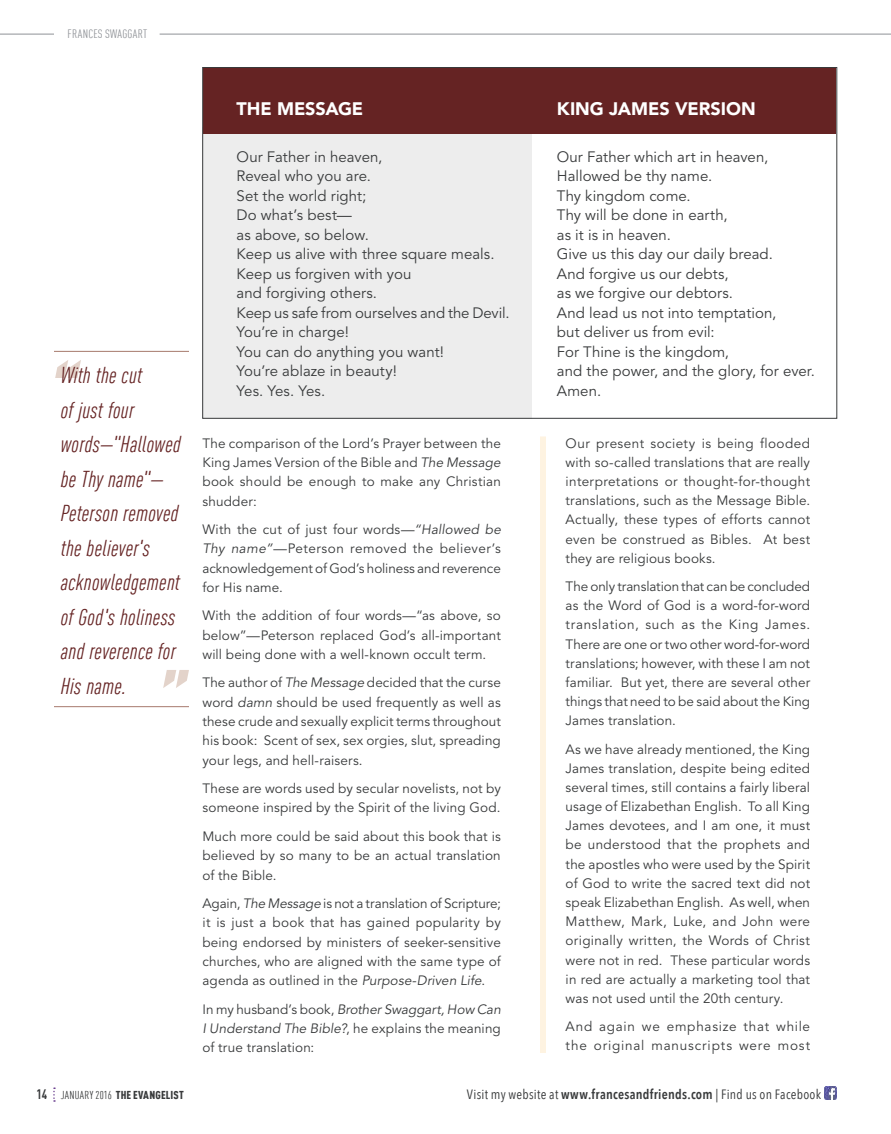
<style>
.page{position:relative;width:891px;height:1134px;background:#fff}
.page>*{position:absolute;margin:0;border:0;box-sizing:border-box;transform-origin:0 0}
.t1{font:italic condensed 22.5px/34.5px "DIN Offc";letter-spacing:.015em;color:#652323}
.t2{font:900 18px "Avenir LT Std";letter-spacing:-.005em;color:#fff}
.t3{font:15px/19.5px "Avenir LT Std";letter-spacing:.005em;color:#383a3b}
.t4{font:13.5px/19.2px "Avenir LT Std";letter-spacing:.01em;color:#383a3b;text-align:justify}
.t5{font:13.5px "Avenir Next Condensed";letter-spacing:.02em;color:#383a3b}
.t6{font:13.5px/19.2px "Avenir LT Std";letter-spacing:.055em;color:#383a3b}
.t7{font:condensed 12px "DIN Offc";letter-spacing:.02em;color:#8e9196}
.t8{font:900 condensed 11.25px "DIN Offc";letter-spacing:.015em;color:#383a3b}
.s1{font-weight:700;font-size:13.5px}
.s2{font-weight:400}
.s3{font-style:italic}
.s4{font-weight:600}
</style>
<div class="page">
<hr style="left:160px;top:34px;width:731px;height:1px;background:#8e9196">
<hr style="left:0;top:34px;width:54px;height:1px;background:#8e9196">
<div style="left:202px;top:127px;width:330px;height:291px;background:#ededed"></div>
<div style="left:203px;top:68px;width:633px;height:66px;background:#652323"></div>
<div style="left:540px;top:436px;width:6px;height:617px;background:#fef3e1"></div>
<svg style="left:824px;top:1087px;width:13px;height:13px"></svg>
<svg style="left:55px;top:360px;width:26px;height:18px"></svg>
<hr style="left:54px;top:351px;width:135px;height:1px;background:#a77a6d">
<hr style="left:54px;top:706px;width:135px;height:1px;background:#a77a6d">
<svg style="left:163px;top:670px;width:26px;height:18px"></svg>
<svg style="left:53px;top:1088px;width:2px;height:14px"></svg>
<p class="t7" style="left:68px;top:27px;width:81px">FRANCES SWAGGART</p>
<h1 class="t1" style="left:61px;top:358px;width:122px">With the cut<br>of just four words—"Hallowed be Thy name"—<br>Peterson removed the believer's acknowledgement of God's holiness and reverence for<br>His name.</h1>
<p class="t8" style="left:37px;top:1088px;width:149px"><span class="s1">14</span> <span class="s2">JANUARY 2016</span> THE EVANGELIST</p>
<h2 class="t2" style="left:237px;top:98px;width:128px">THE MESSAGE</h2>
<p class="t3" style="left:237px;top:147px;width:274px">Our Father in heaven,<br>Reveal who you are.<br>Set the world right;<br>Do what’s best—<br>as above, so below.<br>Keep us alive with three square meals.<br>Keep us forgiven with you<br>and forgiving others.<br>Keep us safe from ourselves and the Devil.<br>You’re in charge!<br>You can do anything you want!<br>You’re ablaze in beauty!<br>Yes. Yes. Yes.</p>
<p class="t4" style="left:202px;top:434px;width:300px">The comparison of the Lord’s Prayer between the King James Version of the Bible and <span class="s3">The Message </span>book should be enough to make any Christian shudder:</p>
<p class="t4" style="left:202px;top:520px;width:300px">With the cut of just four words—<span class="s3">“Hallowed be Thy name”</span>—Peterson removed the believer’s acknowledgement of God’s holiness and reverence for His name.</p>
<p class="t4" style="left:202px;top:606px;width:300px">With the addition of four words—“as above, so below”—Peterson replaced God’s all-important will being done with a well-known occult term.</p>
<p class="t4" style="left:202px;top:673px;width:300px">The author of <span class="s3">The Message</span> decided that the curse word <span class="s3">damn</span> should be used frequently as well as these crude and sexually explicit terms throughout his book: Scent of sex, sex orgies, slut, spreading your legs, and hell-raisers.</p>
<p class="t4" style="left:202px;top:779px;width:300px">These are words used by secular novelists, not by someone inspired by the Spirit of the living God.</p>
<p class="t4" style="left:202px;top:827px;width:300px">Much more could be said about this book that is believed by so many to be an actual translation of the Bible.</p>
<p class="t4" style="left:202px;top:894px;width:300px">Again, <span class="s3">The Message</span> is not a translation of Scripture; it is just a book that has gained popularity by being endorsed by ministers of seeker-sensitive churches, who are aligned with the same type of agenda as outlined in the <span class="s3">Purpose-Driven Life</span>.</p>
<p class="t4" style="left:202px;top:1000px;width:300px">In my husband’s book, <span class="s3">Brother Swaggart, How Can I Understand The Bible?</span>, he explains the meaning of true translation:</p>
<h2 class="t2" style="left:557px;top:98px;width:200px">KING JAMES VERSION</h2>
<p class="t3" style="left:557px;top:147px;width:260px">Our Father which art in heaven,<br>Hallowed be thy name.<br>Thy kingdom come.<br>Thy will be done in earth,<br>as it is in heaven.<br>Give us this day our daily bread.<br>And forgive us our debts,<br>as we forgive our debtors.<br>And lead us not into temptation,<br>but deliver us from evil:<br>For Thine is the kingdom,<br>and the power, and the glory, for ever.<br>Amen.</p>
<p class="t4" style="left:566px;top:434px;width:246px">Our present society is being flooded with so-called translations that are really interpretations or thought-for-thought translations, such as the Message Bible.<br>Actually, these types of efforts cannot even be construed as Bibles. At best they are religious books.</p>
<p class="t4" style="left:566px;top:577px;width:246px">The only translation that can be concluded as the Word of God is a word-for-word translation, such as the King James.<br>There are one or two other word-for-word translations; however, with these I am not familiar. But yet, there are several other things that need to be said about the King James translation.</p>
<p class="t4" style="left:566px;top:740px;width:246px">As we have already mentioned, the King James translation, despite being edited several times, still contains a fairly liberal usage of Elizabethan English. To all King James devotees, and I am one, it must be understood that the prophets and the apostles who were used by the Spirit of God to write the sacred text did not speak Elizabethan English. As well, when Matthew, Mark, Luke, and John were originally written, the Words of Christ were not in red. These particular words in red are actually a marketing tool that was not used until the 20th century.</p>
<p class="t6" style="left:566px;top:1017px;width:246px">And again we emphasize that while the original manuscripts were most</p>
<p class="t5" style="left:467px;top:1083px;width:356px">Visit my website at <span class="s4">www.francesandfriends.com</span> | Find us on Facebook</p>
</div>
